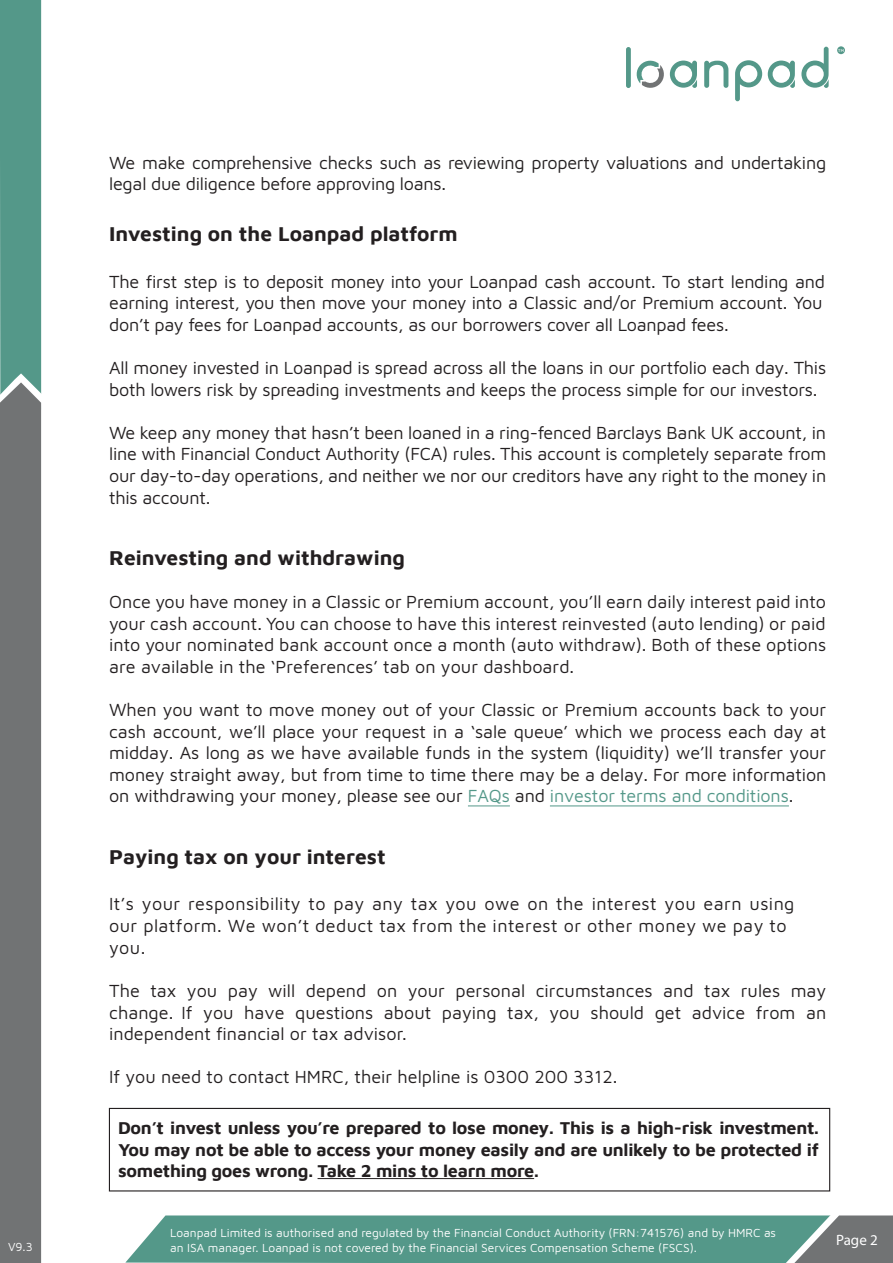
<style>
.page{position:relative;width:893px;height:1263px;background:#fff}
.page>*{position:absolute;margin:0;border:0;box-sizing:border-box;transform-origin:0 0}
.t1{font:700 21px "Maven Pro";color:#231f20}
.t2{font:18px/21.6px "Maven Pro";letter-spacing:-.015em;color:#231f20;text-align:justify}
.t3{font:700 18px/21.6px "Maven Pro";letter-spacing:-.015em;color:#231f20;text-align:justify}
.t4{font:18px/21.6px "Maven Pro";letter-spacing:.02em;color:#231f20}
.t5{font:15px "Myriad Pro";color:#fff}
.t6{font:12px/14.4px "Maven Pro";color:#fff}
.t7{font:500 4.05px "Maven Pro";color:#fff}
.s1{color:#549889}
</style>
<div class="page">
<svg style="left:735px;top:60px;width:27px;height:41px"></svg>
<svg style="left:704px;top:61px;width:24px;height:27px"></svg>
<div style="left:626px;top:47px;width:5px;height:41px;background:#549889;border-radius:2px"></div>
<svg style="left:801px;top:47px;width:28px;height:41px"></svg>
<svg style="left:768px;top:61px;width:27px;height:27px"></svg>
<svg style="left:636px;top:60px;width:61px;height:28px"></svg>
<div style="left:837px;top:46px;width:8px;height:8px;background:#549889;border-radius:50%"></div>
<svg style="left:0;top:0;width:42px;height:1263px;background:#6c817e"></svg>
<svg style="left:125px;top:1215px;width:768px;height:48px;background:#5f998c"></svg>
<div style="left:109px;top:1108px;width:721px;height:83px;border:1px solid #231f20"></div>
<hr style="left:318px;top:1178px;width:216px;height:1px;background:#231f20">
<hr style="left:468px;top:805px;width:42px;height:1px;background:#549889">
<hr style="left:550px;top:805px;width:239px;height:1px;background:#549889">
<p class="t7" style="left:838px;top:48px;width:8px">TM</p>
<p class="t2" style="left:109px;top:151px;width:719px">We make comprehensive checks such as reviewing property valuations and undertaking legal due diligence before approving loans.</p>
<p class="t1" style="left:109px;top:219px;width:350px">Investing on the Loanpad platform</p>
<p class="t2" style="left:109px;top:269px;width:717px;text-align:left">The first step is to deposit money into your Loanpad cash account. To start lending and earning interest, you then move your money into a Classic and/or Premium account. You don’t pay fees for Loanpad accounts, as our borrowers cover all Loanpad fees.</p>
<p class="t2" style="left:109px;top:356px;width:719px">All money invested in Loanpad is spread across all the loans in our portfolio each day. This both lowers risk by spreading investments and keeps the process simple for our investors.</p>
<p class="t2" style="left:109px;top:421px;width:719px">We keep any money that hasn’t been loaned in a ring-fenced Barclays Bank UK account, in line with Financial Conduct Authority (FCA) rules. This account is completely separate from our day-to-day operations, and neither we nor our creditors have any right to the money in this account.</p>
<p class="t1" style="left:109px;top:543px;width:297px">Reinvesting and withdrawing</p>
<p class="t2" style="left:109px;top:590px;width:718px">Once you have money in a Classic or Premium account, you’ll earn daily interest paid into your cash account. You can choose to have this interest reinvested (auto lending) or paid into your nominated bank account once a month (auto withdraw). Both of these options are available in the ‘Preferences’ tab on your dashboard.</p>
<p class="t2" style="left:109px;top:698px;width:719px">When you want to move money out of your Classic or Premium accounts back to your cash account, we’ll place your request in a ‘sale queue’ which we process each day at midday. As long as we have available funds in the system (liquidity) we’ll transfer your money straight away, but from time to time there may be a delay. For more information on withdrawing your money, please see our <span class="s1">FAQs</span> and <span class="s1">investor terms and conditions</span>.</p>
<p class="t1" style="left:109px;top:841px;width:278px">Paying tax on your interest</p>
<p class="t4" style="left:109px;top:892px;width:687px">It’s your responsibility to pay any tax you owe on the interest you earn using our platform. We won’t deduct tax from the interest or other money we pay to you.</p>
<p class="t2" style="left:109px;top:979px;width:719px">The tax you pay will depend on your personal circumstances and tax rules may change. If you have questions about paying tax, you should get advice from an independent financial or tax advisor.</p>
<p class="t2" style="left:109px;top:1065px;width:510px">If you need to contact HMRC, their helpline is 0300 200 3312.</p>
<p class="t3" style="left:118px;top:1116px;width:702px">Don’t invest unless you’re prepared to lose money. This is a high-risk investment.<br>You may not be able to access your money easily and are unlikely to be protected if something goes wrong. Take 2 mins to learn more.</p>
<p class="t6" style="left:170px;top:1225px;width:607px">Loanpad Limited is authorised and regulated by the Financial Conduct Authority (FRN:741576) and by HMRC as an ISA manager. Loanpad is not covered by the Financial Services Compensation Scheme (FSCS).</p>
<p class="t5" style="left:836px;top:1231px;width:43px">Page 2</p>
<p class="t6" style="left:8px;top:1239px;width:26px">V9.3</p>
<p class="t5" style="left:824px;top:1236px;width:51px">Page 03</p>
</div>
